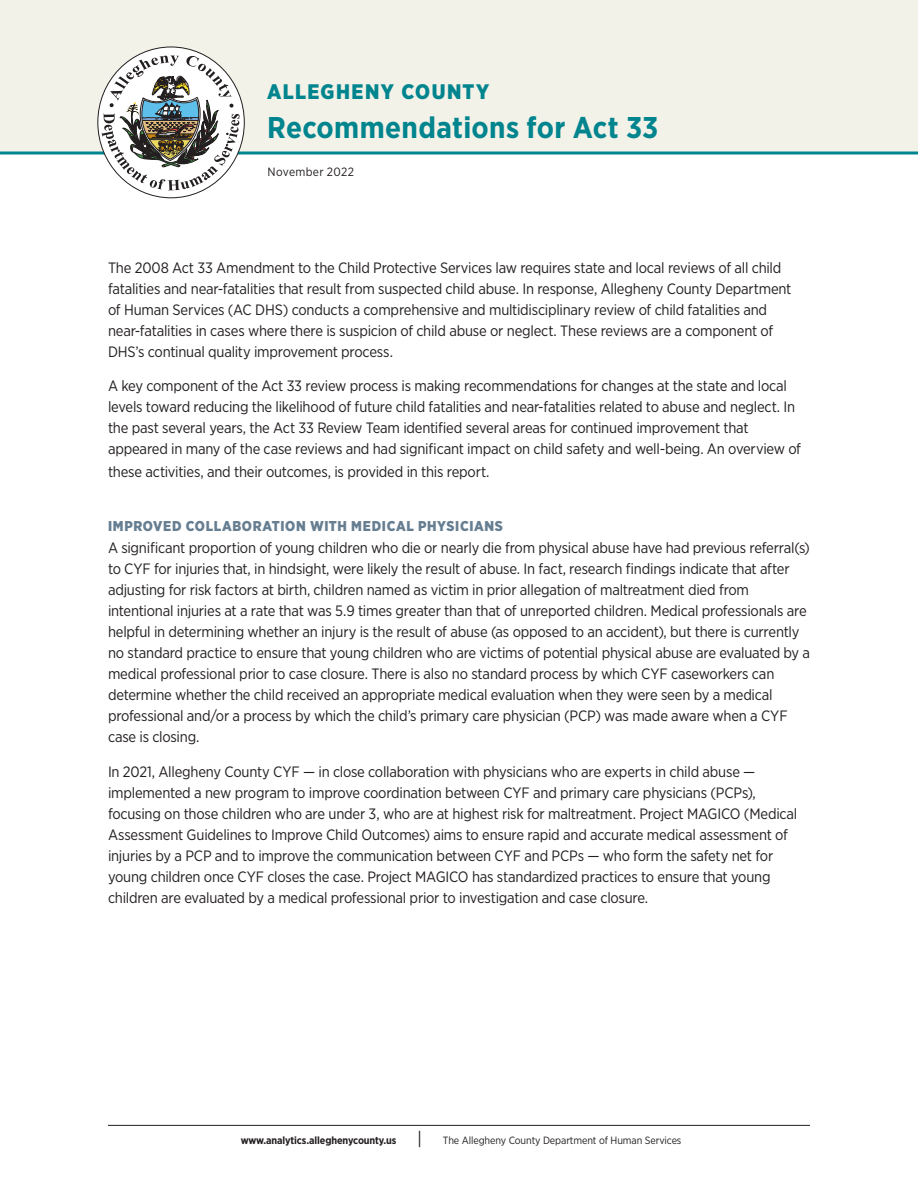
<style>
.page{position:relative;width:918px;height:1188px;background:#fff}
.page>*{position:absolute;margin:0;border:0;box-sizing:border-box;transform-origin:0 0}
.CVR__title_1{font:700 30px "Gotham Narrow";letter-spacing:.01em;color:#00848e}
.CVR__title_1-2{font:900 21px "Gotham Narrow";letter-spacing:.065em;color:#00848e}
.Body_copy{font:15px/21px "Gotham Narrow";letter-spacing:-.015em;color:#231f20}
.Subhead_1__caps{font:900 14.25px "Gotham Narrow";letter-spacing:.045em;color:#667e91}
.Glossary{font:12px "Gotham Narrow";letter-spacing:.025em;color:#231f20}
.t1{font:10.5px "Gotham Narrow";letter-spacing:-.01em;color:#231f20}
.t2{font:700 10.5px "Gotham Narrow";letter-spacing:-.01em;color:#231f20}
.s1{font-weight:400;font-size:18px}
</style>
<div class="page">
<hr style="left:108px;top:1125px;width:702px;height:1px;background:#231f20">
<div style="left:0;top:0;width:918px;height:153px;background:#f3f2e8"></div>
<hr style="left:0;top:152px;width:918px;height:2px;background:#00848f">
<svg style="left:98px;top:47px;width:146px;height:151px"></svg>
<svg style="left:102px;top:55px;width:138px;height:135px"></svg>
<p class="CVR__title_1-2" style="left:267px;top:78px;width:224px">ALLEGHENY COUNTY</p>
<p class="CVR__title_1" style="left:267px;top:108px;width:393px">Recommendations for Act 33</p>
<p class="Glossary" style="left:268px;top:164px;width:88px">November 2022</p>
<p class="Body_copy" style="left:108px;top:257px;width:685px">The 2008 Act 33 Amendment to the Child Protective Services law requires state and local reviews of all child fatalities and near-fatalities that result from suspected child abuse. In response, Allegheny County Department of Human Services (AC DHS) conducts a comprehensive and multidisciplinary review of child fatalities and near-fatalities in cases where there is suspicion of child abuse or neglect. These reviews are a component of DHS’s continual quality improvement process.</p>
<p class="Body_copy" style="left:108px;top:375px;width:695px">A key component of the Act 33 review process is making recommendations for changes at the state and local levels toward reducing the likelihood of future child fatalities and near-fatalities related to abuse and neglect. In the past several years, the Act 33 Review Team identified several areas for continued improvement that appeared in many of the case reviews and had significant impact on child safety and well-being. An overview of</p>
<p class="Body_copy" style="left:108px;top:461px;width:383px">these activities, and their outcomes, is provided in this report.</p>
<p class="Subhead_1__caps" style="left:108px;top:517px;width:397px">IMPROVED COLLABORATION WITH MEDICAL PHYSICIANS</p>
<p class="Body_copy" style="left:108px;top:537px;width:704px">A significant proportion of young children who die or nearly die from physical abuse have had previous referral(s) to CYF for injuries that, in hindsight, were likely the result of abuse. In fact, research findings indicate that after adjusting for risk factors at birth, children named as victim in prior allegation of maltreatment died from intentional injuries at a rate that was 5.9 times greater than that of unreported children. Medical professionals are helpful in determining whether an injury is the result of abuse (as opposed to an accident), but there is currently no standard practice to ensure that young children who are victims of potential physical abuse are evaluated by a medical professional prior to case closure. There is also no standard process by which CYF caseworkers can determine whether the child received an appropriate medical evaluation when they were seen by a medical professional and/or a process by which the child’s primary care physician (PCP) was made aware when a CYF case is closing.</p>
<p class="Body_copy" style="left:108px;top:761px;width:691px">In 2021, Allegheny County CYF — in close collaboration with physicians who are experts in child abuse — implemented a new program to improve coordination between CYF and primary care physicians (PCPs), focusing on those children who are under 3, who are at highest risk for maltreatment. Project MAGICO (Medical Assessment Guidelines to Improve Child Outcomes) aims to ensure rapid and accurate medical assessment of injuries by a PCP and to improve the communication between CYF and PCPs — who form the safety net for young children once CYF closes the case. Project MAGICO has standardized practices to ensure that young children are evaluated by a medical professional prior to investigation and case closure.</p>
<p class="t2" style="left:241px;top:1133px;width:183px">www.analytics.alleghenycounty.us <span class="s1">|</span></p>
<p class="t1" style="left:443px;top:1134px;width:240px">The Allegheny County Department of Human Services</p>
</div>
